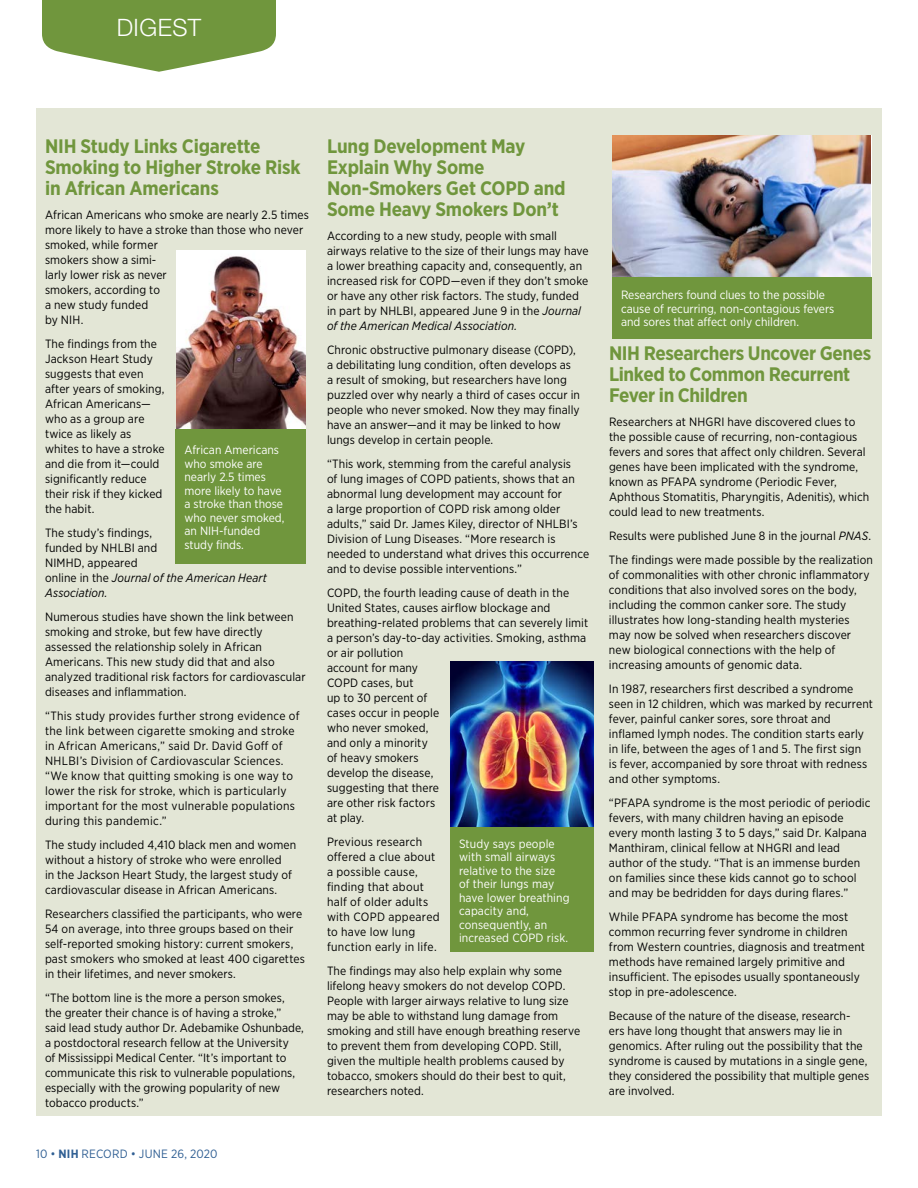
<style>
.page{position:relative;width:918px;height:1188px;background:#fff}
.page>*{position:absolute;margin:0;border:0;box-sizing:border-box;transform-origin:0 0}
.Page_jump{font:300 24px "Helvetica Neue LT Std";letter-spacing:.02em;color:#fff}
.Head__Digest{font:700 19.5px/21px "Gotham Narrow";letter-spacing:-.01em;color:#70963d}
.Body_2__Briefs_and_S{font:12px/15px "Gotham Narrow";letter-spacing:.01em;color:#000}
.Photo_caption_revers{font:12px/13.5px "Gotham Narrow";color:#fff}
.t1{font:12px "Gotham Narrow";letter-spacing:.015em;color:#316094}
.s1{font-style:italic}
.s2{font-weight:700}
</style>
<div class="page">
<div style="left:36px;top:108px;width:846px;height:1008px;background:#e3e6d6"></div>
<svg style="left:42px;top:0;width:234px;height:72px"></svg>
<img style="left:176px;top:250px;width:130px;height:179px">
<div style="left:176px;top:429px;width:130px;height:135px;background:#70963d"></div>
<img style="left:612px;top:136px;width:259px;height:142px">
<div style="left:612px;top:278px;width:259px;height:61px;background:#70963d"></div>
<img style="left:450px;top:661px;width:144px;height:167px">
<div style="left:450px;top:828px;width:144px;height:124px;background:#70963d"></div>
<p class="Page_jump" style="left:117px;top:13px;width:86px">DIGEST</p>
<p class="Head__Digest" style="left:45px;top:135px;width:257px">NIH Study Links Cigarette<br>Smoking to Higher Stroke Risk in African Americans</p>
<p class="Body_2__Briefs_and_S" style="left:45px;top:207px;width:266px">African Americans who smoke are nearly 2.5 times more likely to have a stroke than those who never smoked, while former<br>smokers show a simi-<br>larly lower risk as never<br>smokers, according to<br>a new study funded<br>by NIH.</p>
<p class="Body_2__Briefs_and_S" style="left:45px;top:336px;width:121px">The findings from the<br>Jackson Heart Study suggests that even after years of smoking,<br>African Americans— who as a group are twice as likely as whites to have a stroke and die from it—could significantly reduce their risk if they kicked the habit.</p>
<p class="Body_2__Briefs_and_S" style="left:45px;top:525px;width:224px">The study’s findings,<br>funded by NHLBI and<br>NIMHD, appeared<br>online in the <span class="s1">Journal of the American Heart<br>Association.</span></p>
<p class="Body_2__Briefs_and_S" style="left:45px;top:609px;width:262px">Numerous studies have shown the link between smoking and stroke, but few have directly assessed the relationship solely in African Americans. This new study did that and also analyzed traditional risk factors for cardiovascular diseases and inflammation.</p>
<p class="Body_2__Briefs_and_S" style="left:45px;top:708px;width:256px">“This study provides further strong evidence of the link between cigarette smoking and stroke in African Americans,” said Dr. David Goff of NHLBI’s Division of Cardiovascular Sciences. “We know that quitting smoking is one way to lower the risk for stroke, which is particularly important for the most vulnerable populations during this pandemic.”</p>
<p class="Body_2__Briefs_and_S" style="left:45px;top:837px;width:253px">The study included 4,410 black men and women without a history of stroke who were enrolled<br>in the Jackson Heart Study, the largest study of cardiovascular disease in African Americans.</p>
<p class="Body_2__Briefs_and_S" style="left:45px;top:906px;width:261px">Researchers classified the participants, who were 54 on average, into three groups based on their self-reported smoking history: current smokers, past smokers who smoked at least 400 cigarettes in their lifetimes, and never smokers.</p>
<p class="Body_2__Briefs_and_S" style="left:45px;top:990px;width:260px">“The bottom line is the more a person smokes, the greater their chance is of having a stroke,” said lead study author Dr. Adebamike Oshunbade, a postdoctoral research fellow at the University<br>of Mississippi Medical Center. “It’s important to communicate this risk to vulnerable populations, especially with the growing popularity of new tobacco products.”</p>
<p class="Photo_caption_revers" style="left:184px;top:443px;width:101px">African Americans who smoke are nearly 2.5 times more likely to have a stroke than those who never smoked, an NIH-funded study finds.</p>
<p class="t1" style="left:36px;top:1146px;width:183px">10 • <span class="s2">NIH</span> RECORD • JUNE 26, 2020</p>
<p class="Head__Digest" style="left:327px;top:135px;width:240px">Lung Development May<br>Explain Why Some<br>Non-Smokers Get COPD and<br>Some Heavy Smokers Don’t</p>
<p class="Body_2__Briefs_and_S" style="left:327px;top:228px;width:263px">According to a new study, people with small airways relative to the size of their lungs may have a lower breathing capacity and, consequently, an increased risk for COPD—even if they don’t smoke or have any other risk factors. The study, funded in part by NHLBI, appeared June 9 in the <span class="s1">Journal of the American Medical Association.</span></p>
<p class="Body_2__Briefs_and_S" style="left:327px;top:342px;width:255px">Chronic obstructive pulmonary disease (COPD), a debilitating lung condition, often develops as a result of smoking, but researchers have long puzzled over why nearly a third of cases occur in people who never smoked. Now they may finally have an answer—and it may be linked to how lungs develop in certain people.</p>
<p class="Body_2__Briefs_and_S" style="left:327px;top:456px;width:264px">“This work, stemming from the careful analysis<br>of lung images of COPD patients, shows that an abnormal lung development may account for<br>a large proportion of COPD risk among older adults,” said Dr. James Kiley, director of NHLBI’s Division of Lung Diseases. “More research is needed to understand what drives this occurrence and to devise possible interventions.”</p>
<p class="Body_2__Briefs_and_S" style="left:327px;top:585px;width:263px">COPD, the fourth leading cause of death in the<br>United States, causes airflow blockage and breathing-related problems that can severely limit a person’s day-to-day activities. Smoking, asthma or air pollution<br>account for many<br>COPD cases, but<br>up to 30 percent of<br>cases occur in people<br>who never smoked,<br>and only a minority<br>of heavy smokers<br>develop the disease,<br>suggesting that there<br>are other risk factors<br>at play.</p>
<p class="Body_2__Briefs_and_S" style="left:327px;top:834px;width:114px">Previous research offered a clue about a possible cause, finding that about half of older adults with COPD appeared to have low lung function early in life.</p>
<p class="Body_2__Briefs_and_S" style="left:327px;top:963px;width:255px">The findings may also help explain why some lifelong heavy smokers do not develop COPD.<br>People with larger airways relative to lung size may be able to withstand lung damage from smoking and still have enough breathing reserve to prevent them from developing COPD. Still, given the multiple health problems caused by tobacco, smokers should do their best to quit, researchers noted.</p>
<p class="Photo_caption_revers" style="left:459px;top:836px;width:112px">Study says people with small airways relative to the size<br>of their lungs may have lower breathing capacity and, consequently, an increased COPD risk.</p>
<p class="Photo_caption_revers" style="left:621px;top:288px;width:215px">Researchers found clues to the possible cause of recurring, non-contagious fevers and sores that affect only children.</p>
<p class="Head__Digest" style="left:609px;top:342px;width:264px">NIH Researchers Uncover Genes<br>Linked to Common Recurrent<br>Fever in Children</p>
<p class="Body_2__Briefs_and_S" style="left:609px;top:414px;width:262px">Researchers at NHGRI have discovered clues to the possible cause of recurring, non-contagious fevers and sores that affect only children. Several genes have been implicated with the syndrome, known as PFAPA syndrome (Periodic Fever, Aphthous Stomatitis, Pharyngitis, Adenitis), which could lead to new treatments.</p>
<p class="Body_2__Briefs_and_S" style="left:609px;top:528px;width:264px">Results were published June 8 in the journal <span class="s1">PNAS</span>.</p>
<p class="Body_2__Briefs_and_S" style="left:609px;top:552px;width:266px">The findings were made possible by the realization of commonalities with other chronic inflammatory conditions that also involved sores on the body, including the common canker sore. The study illustrates how long-standing health mysteries may now be solved when researchers discover new biological connections with the help of increasing amounts of genomic data.</p>
<p class="Body_2__Briefs_and_S" style="left:609px;top:681px;width:266px">In 1987, researchers first described a syndrome seen in 12 children, which was marked by recurrent fever, painful canker sores, sore throat and inflamed lymph nodes. The condition starts early in life, between the ages of 1 and 5. The first sign<br>is fever, accompanied by sore throat with redness and other symptoms.</p>
<p class="Body_2__Briefs_and_S" style="left:609px;top:795px;width:263px">“PFAPA syndrome is the most periodic of periodic fevers, with many children having an episode every month lasting 3 to 5 days,” said Dr. Kalpana Manthiram, clinical fellow at NHGRI and lead author of the study. “That is an immense burden on families since these kids cannot go to school and may be bedridden for days during flares.”</p>
<p class="Body_2__Briefs_and_S" style="left:609px;top:909px;width:257px">While PFAPA syndrome has become the most common recurring fever syndrome in children from Western countries, diagnosis and treatment methods have remained largely primitive and insufficient. The episodes usually spontaneously stop in pre-adolescence.</p>
<p class="Body_2__Briefs_and_S" style="left:609px;top:1008px;width:262px">Because of the nature of the disease, research&shy;ers have long thought that answers may lie in genomics. After ruling out the possibility that the syndrome is caused by mutations in a single gene, they considered the possibility that multiple genes are involved.</p>
</div>
